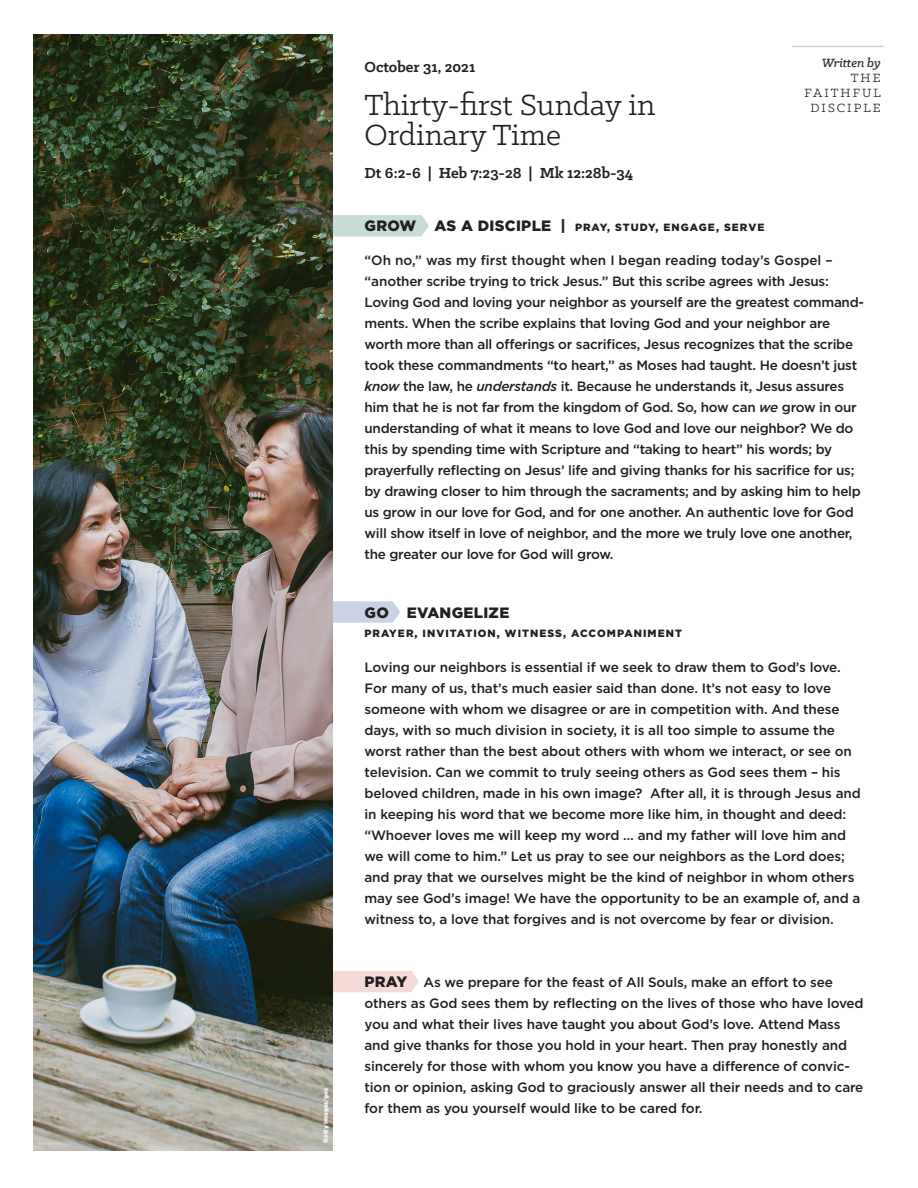
<style>
.page{position:relative;width:918px;height:1188px;background:#fff}
.page>*{position:absolute;margin:0;border:0;box-sizing:border-box;transform-origin:0 0}
.Week_name{font:33px/30px "Klinic Slab";color:#231f20}
.Date{font:700 16.5px "Klinic Slab";color:#231f20}
.t1{font:900 15px "Gotham";letter-spacing:.02em;color:#231f20}
.Gotham_Medium_Body_c{font:500 13.5px/21px "Gotham";letter-spacing:-.02em;color:#231f20}
.Gotham_Medium_Body_c-2{font:13.5px/15px "Klinic Slab";letter-spacing:.15em;color:#231f20;text-align:right}
.Gotham_Medium_Body_c-3{font:italic 500 13.5px "Klinic Slab";color:#231f20}
.t2{font:900 10.5px "Gotham";letter-spacing:.1em;color:#231f20}
.Gotham_Medium_Body_c-4{font:900 6px "Gotham";color:#fff}
.s1{font-size:15px}
.s2{font-style:italic}
.s3{font-weight:900;font-size:15px}
</style>
<div class="page">
<div style="left:333px;top:971px;width:86px;height:21px;background:#f4d9d7"></div>
<div style="left:333px;top:215px;width:96px;height:21px;background:#c7ddd6"></div>
<svg style="left:333px;top:601px;width:67px;height:22px"></svg>
<img style="left:33px;top:35px;width:300px;height:1115px">
<hr style="left:792px;top:46px;width:92px;height:1px;background:#d1d2d4">
<p class="Gotham_Medium_Body_c-4" style="left:321px;top:1143px;width:57px;rotate:-90deg">Getty Images/goc</p>
<p class="Gotham_Medium_Body_c-3" style="left:822px;top:54px;width:60px">Written by</p>
<p class="Gotham_Medium_Body_c-2" style="left:804px;top:70px;width:78px">THE<br>FAITHFUL<br>DISCIPLE</p>
<p class="Date" style="left:364px;top:56px;width:112px">October 31, 2021</p>
<p class="Week_name" style="left:364px;top:89px;width:292px">Thirty-first Sunday in<br>Ordinary Time</p>
<p class="Date" style="left:364px;top:162px;width:270px">Dt 6:2-6 | Heb 7:23-28 | Mk 12:28b-34</p>
<p class="t2" style="left:364px;top:220px;width:401px"><span class="s1">GROW AS A DISCIPLE |</span> PRAY, STUDY, ENGAGE, SERVE</p>
<p class="Gotham_Medium_Body_c" style="left:364px;top:250px;width:501px">“Oh no,” was my first thought when I began reading today’s Gospel – “another scribe trying to trick Jesus.” But this scribe agrees with Jesus:<br>Loving God and loving your neighbor as yourself are the greatest command&shy;ments. When the scribe explains that loving God and your neighbor are worth more than all offerings or sacrifices, Jesus recognizes that the scribe took these commandments “to heart,” as Moses had taught. He doesn’t just <span class="s2">know</span> the law, he <span class="s2">understands</span> it. Because he understands it, Jesus assures him that he is not far from the kingdom of God. So, how can <span class="s2">we</span> grow in our understanding of what it means to love God and love our neighbor? We do this by spending time with Scripture and “taking to heart” his words; by prayerfully reflecting on Jesus’ life and giving thanks for his sacrifice for us; by drawing closer to him through the sacraments; and by asking him to help us grow in our love for God, and for one another. An authentic love for God will show itself in love of neighbor, and the more we truly love one another, the greater our love for God will grow.</p>
<p class="t1" style="left:364px;top:602px;width:146px">GO EVANGELIZE</p>
<p class="t2" style="left:364px;top:626px;width:319px">PRAYER, INVITATION, WITNESS, ACCOMPANIMENT</p>
<p class="Gotham_Medium_Body_c" style="left:364px;top:656px;width:498px">Loving our neighbors is essential if we seek to draw them to God’s love.<br>For many of us, that’s much easier said than done. It’s not easy to love someone with whom we disagree or are in competition with. And these days, with so much division in society, it is all too simple to assume the worst rather than the best about others with whom we interact, or see on television. Can we commit to truly seeing others as God sees them – his beloved children, made in his own image? After all, it is through Jesus and in keeping his word that we become more like him, in thought and deed: “Whoever loves me will keep my word … and my father will love him and we will come to him.” Let us pray to see our neighbors as the Lord does; and pray that we ourselves might be the kind of neighbor in whom others may see God’s image! We have the opportunity to be an example of, and a witness to, a love that forgives and is not overcome by fear or division.</p>
<p class="Gotham_Medium_Body_c" style="left:364px;top:971px;width:501px"><span class="s3">PRAY</span> As we prepare for the feast of All Souls, make an effort to see others as God sees them by reflecting on the lives of those who have loved you and what their lives have taught you about God’s love. Attend Mass and give thanks for those you hold in your heart. Then pray honestly and sincerely for those with whom you know you have a difference of convic&shy;tion or opinion, asking God to graciously answer all their needs and to care for them as you yourself would like to be cared for.</p>
</div>
